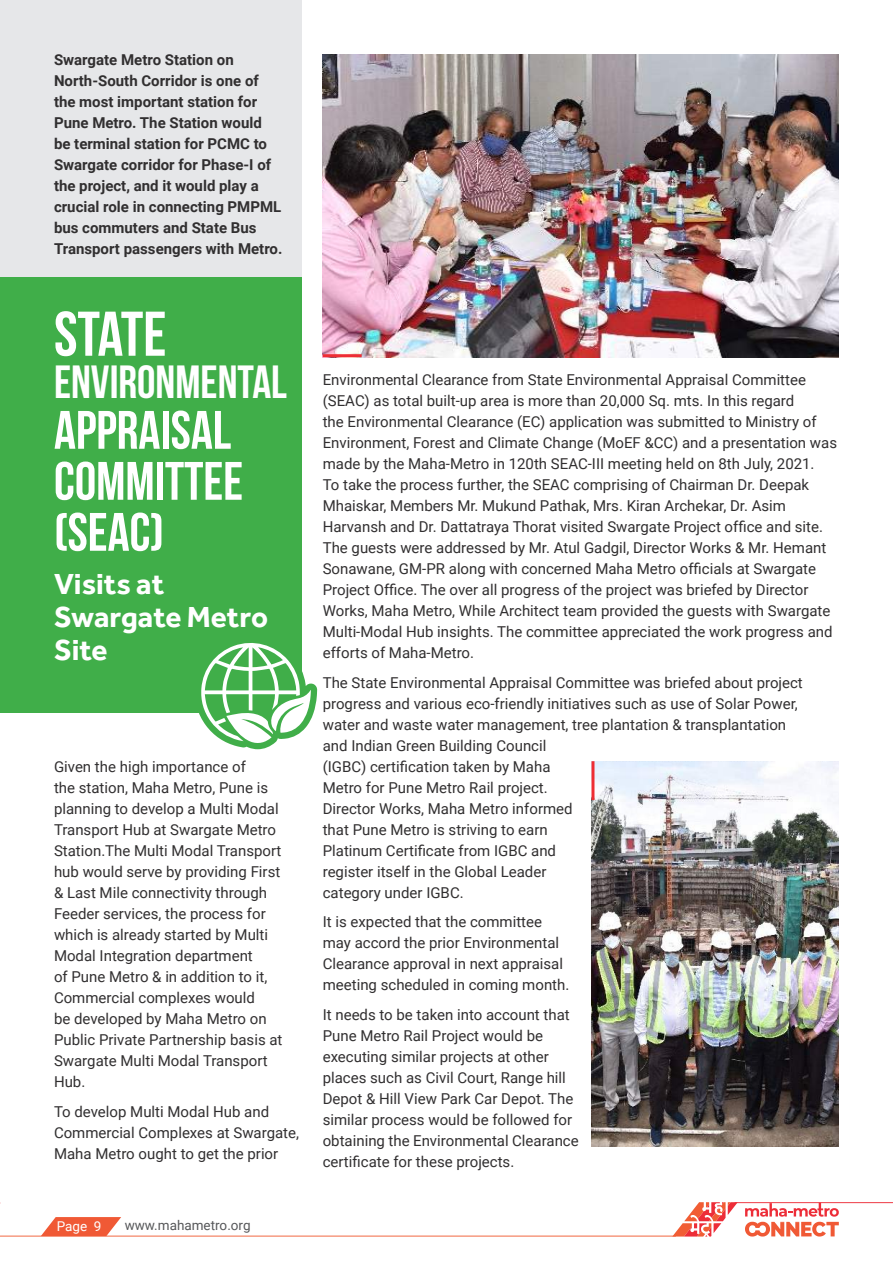
<style>
.page{position:relative;width:893px;height:1263px;background:#fff}
.page>*{position:absolute;margin:0;border:0;box-sizing:border-box;transform-origin:0 0}
.t1{font:63px "Bebas Neue";letter-spacing:-.02em;color:#fff}
.t2{font:54px/51px "Bebas Neue";color:#fff}
.t3{font:46.5px "Bebas Neue";color:#fff}
.t4{font:700 30px/33px "Effra";color:#fff}
.t5{font:15px/21px "Roboto";color:#312f30}
.t6{font:700 15px/21px "Roboto";color:#312f30}
.t7{font:13.5px "Roboto";color:#57585a}
.t8{font:13.5px "Roboto";color:#fff}
</style>
<div class="page">
<svg style="left:673px;top:1202px;width:65px;height:34px"></svg>
<svg style="left:745px;top:1203px;width:94px;height:13px"></svg>
<svg style="left:745px;top:1222px;width:94px;height:14px"></svg>
<hr style="left:735px;top:1202px;width:158px;height:1px;background:#ed2d38">
<hr style="left:0;top:1235px;width:676px;height:1px;background:#f15d34">
<svg style="left:41px;top:1217px;width:80px;height:19px"></svg>
<div style="left:0;top:0;width:301px;height:278px;background:#e6e7e9"></div>
<img style="left:591px;top:761px;width:248px;height:385px">
<img style="left:323px;top:54px;width:516px;height:303px">
<div style="left:0;top:278px;width:301px;height:435px;background:#40ae49"></div>
<svg style="left:199px;top:632px;width:118px;height:117px"></svg>
<hr style="left:323px;top:354px;width:39px;height:3px;background:#ee2d34">
<hr style="left:591px;top:761px;width:3px;height:39px;background:#ee2d34">
<p class="t6" style="left:54px;top:49px;width:230px">Swargate Metro Station on<br>North-South Corridor is one of the most important station for<br>Pune Metro. The Station would<br>be terminal station for PCMC to<br>Swargate corridor for Phase-I of the project, and it would play a crucial role in connecting PMPML bus commuters and State Bus<br>Transport passengers with Metro.</p>
<h1 class="t1" style="left:54px;top:299px;width:114px">STATE</h1>
<h3 class="t3" style="left:54px;top:356px;width:235px">ENVIRONMENTAL</h3>
<h2 class="t2" style="left:54px;top:404px;width:191px">APPRAISAL<br>COMMITTEE (SEAC)</h2>
<h3 class="t4" style="left:54px;top:567px;width:216px">Visits at<br>Swargate Metro<br>Site</h3>
<p class="t5" style="left:54px;top:756px;width:230px">Given the high importance of<br>the station, Maha Metro, Pune is planning to develop a Multi Modal<br>Transport Hub at Swargate Metro<br>Station.The Multi Modal Transport hub would serve by providing First &amp; Last Mile connectivity through<br>Feeder services, the process for which is already started by Multi<br>Modal Integration department<br>of Pune Metro &amp; in addition to it,<br>Commercial complexes would<br>be developed by Maha Metro on<br>Public Private Partnership basis at<br>Swargate Multi Modal Transport<br>Hub.</p>
<p class="t5" style="left:54px;top:1100px;width:247px">To develop Multi Modal Hub and<br>Commercial Complexes at Swargate,<br>Maha Metro ought to get the prior</p>
<p class="t7" style="left:125px;top:1216px;width:127px">www.mahametro.org</p>
<p class="t8" style="left:57px;top:1216px;width:46px">Page 9</p>
<p class="t7" style="left:170px;top:1216px;width:115px">etrorailnagpur.com</p>
<p class="t5" style="left:323px;top:369px;width:516px">Environmental Clearance from State Environmental Appraisal Committee (SEAC) as total built-up area is more than 20,000 Sq. mts. In this regard<br>the Environmental Clearance (EC) application was submitted to Ministry of Environment, Forest and Climate Change (MoEF &amp;CC) and a presentation was made by the Maha-Metro in 120th SEAC-III meeting held on 8th July, 2021.<br>To take the process further, the SEAC comprising of Chairman Dr. Deepak Mhaiskar, Members Mr. Mukund Pathak, Mrs. Kiran Archekar, Dr. Asim Harvansh and Dr. Dattatraya Thorat visited Swargate Project office and site.<br>The guests were addressed by Mr. Atul Gadgil, Director Works &amp; Mr. Hemant Sonawane, GM-PR along with concerned Maha Metro officials at Swargate Project Office. The over all progress of the project was briefed by Director Works, Maha Metro, While Architect team provided the guests with Swargate Multi-Modal Hub insights. The committee appreciated the work progress and efforts of Maha-Metro.</p>
<p class="t5" style="left:323px;top:671px;width:482px">The State Environmental Appraisal Committee was briefed about project progress and various eco-friendly initiatives such as use of Solar Power, water and waste water management, tree plantation &amp; transplantation and Indian Green Building Council<br>(IGBC) certification taken by Maha<br>Metro for Pune Metro Rail project.<br>Director Works, Maha Metro informed<br>that Pune Metro is striving to earn<br>Platinum Certificate from IGBC and<br>register itself in the Global Leader<br>category under IGBC.</p>
<p class="t5" style="left:323px;top:911px;width:248px">It is expected that the committee may accord the prior Environmental Clearance approval in next appraisal meeting scheduled in coming month.</p>
<p class="t5" style="left:323px;top:1003px;width:257px">It needs to be taken into account that Pune Metro Rail Project would be executing similar projects at other places such as Civil Court, Range hill Depot &amp; Hill View Park Car Depot. The similar process would be followed for obtaining the Environmental Clearance certificate for these projects.</p>
</div>
